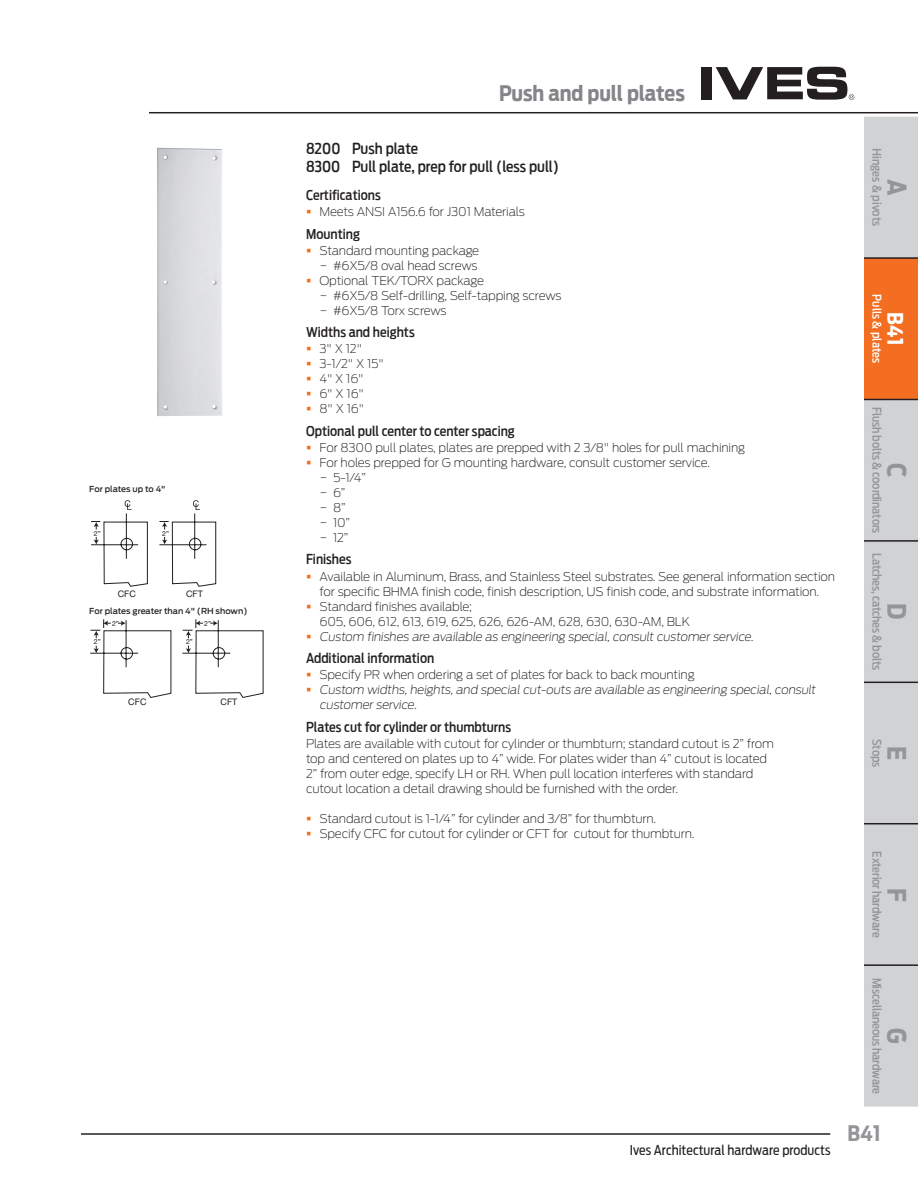
<style>
.page{position:relative;width:918px;height:1188px;background:#fff}
.page>*{position:absolute;margin:0;border:0;box-sizing:border-box;transform-origin:0 0}
.t1{font:700 25.5px "Antenna Cond";color:#939598}
.t2{font:700 21px "Antenna Cond";color:#838588}
.t3{font:700 21px "Antenna Cond";color:#fff}
.t4{font:700 21px "Antenna Cond";color:#939598}
.t5{font:500 15px/18px "Antenna Cond";color:#231f20}
.t6{font:500 13.5px "Antenna Cond";color:#231f20}
.t7{font:13.5px "Antenna Cond";color:#231f20}
.t8{font:200 12px/15px "Antenna";letter-spacing:-.015em;color:#231f20}
.t9{font:500 12px "Antenna Cond";letter-spacing:-.015em;color:#939598}
.t10{font:500 12px "Antenna Cond";color:#fff}
.t11{font:9px "Helvetica Neue";color:#231f20}
.t12{font:500 8.25px "Antenna";color:#231f20}
.t13{font:6.9px "Helvetica Neue";color:#231f20}
</style>
<div class="page">
<div style="left:864px;top:117px;width:54px;height:990px;background:#d1d2d4"></div>
<div style="left:864px;top:258px;width:54px;height:141px;background:#f36e21"></div>
<hr style="left:864px;top:257px;width:54px;height:2px;background:#231f20">
<hr style="left:864px;top:399px;width:54px;height:1px;background:#231f20">
<hr style="left:864px;top:540px;width:54px;height:2px;background:#231f20">
<hr style="left:864px;top:682px;width:54px;height:1px;background:#231f20">
<hr style="left:864px;top:823px;width:54px;height:1px;background:#231f20">
<hr style="left:864px;top:964px;width:54px;height:2px;background:#231f20">
<hr style="left:81px;top:1133px;width:749px;height:2px;background:#231f20">
<hr style="left:149px;top:112px;width:769px;height:1px;background:#231f20">
<div style="left:702px;top:67px;width:10px;height:32px;background:#231f20"></div>
<svg style="left:716px;top:67px;width:138px;height:33px"></svg>
<img style="left:157px;top:148px;width:65px;height:268px">
<svg style="left:90px;top:500px;width:173px;height:198px"></svg>
<p class="t12" style="left:89px;top:484px;width:78px">For plates up to 4"</p>
<p class="t13" style="left:94px;top:529px;width:8px">2”</p>
<p class="t11" style="left:118px;top:588px;width:20px">CFC</p>
<p class="t13" style="left:162px;top:529px;width:8px">2”</p>
<p class="t11" style="left:186px;top:588px;width:18px">CFT</p>
<p class="t12" style="left:89px;top:606px;width:160px">For plates greater than 4" (RH shown)</p>
<p class="t13" style="left:94px;top:638px;width:8px">2”</p>
<p class="t13" style="left:112px;top:619px;width:8px">2”</p>
<p class="t11" style="left:128px;top:697px;width:20px">CFC</p>
<p class="t13" style="left:186px;top:638px;width:8px">2”</p>
<p class="t13" style="left:204px;top:619px;width:8px">2”</p>
<p class="t11" style="left:221px;top:697px;width:18px">CFT</p>
<h2 class="t2" style="left:499px;top:81px;width:187px">Push and pull plates</h2>
<p class="t5" style="left:306px;top:139px;width:255px">8200 Push plate<br>8300 Pull plate, prep for pull (less pull)</p>
<p class="t6" style="left:306px;top:187px;width:76px">Certifications</p>
<p class="t8" style="left:320px;top:204px;width:207px">Meets ANSI A156.6 for J301 Materials</p>
<p class="t6" style="left:306px;top:226px;width:55px">Mounting</p>
<p class="t8" style="left:320px;top:243px;width:243px">Standard mounting package<br>− #6X5/8 oval head screws<br>Optional TEK/TORX package<br>− #6X5/8 Self-drilling, Self-tapping screws − #6X5/8 Torx screws</p>
<p class="t6" style="left:306px;top:324px;width:110px">Widths and heights</p>
<p class="t8" style="left:320px;top:342px;width:66px">3" X 12"<br>3-1/2" X 15"<br>4" X 16"<br>6" X 16"<br>8" X 16"</p>
<p class="t6" style="left:306px;top:423px;width:210px">Optional pull center to center spacing</p>
<p class="t8" style="left:320px;top:440px;width:427px">For 8300 pull plates, plates are prepped with 2 3/8" holes for pull machining<br>For holes prepped for G mounting hardware, consult customer service.<br>− 5-1/4”<br>− 6”<br>− 8”<br>− 10”<br>− 12”</p>
<p class="t6" style="left:306px;top:552px;width:47px">Finishes</p>
<p class="t8" style="left:320px;top:569px;width:517px">Available in Aluminum, Brass, and Stainless Steel substrates. See general information section for specific BHMA finish code, finish description, US finish code, and substrate information.<br>Standard finishes available;<br>605, 606, 612, 613, 619, 625, 626, 626-AM, 628, 630, 630-AM, BLK<br>Custom finishes are available as engineering special, consult customer service.</p>
<p class="t6" style="left:306px;top:650px;width:130px">Additional information</p>
<p class="t8" style="left:320px;top:667px;width:500px">Specify PR when ordering a set of plates for back to back mounting<br>Custom widths, heights, and special cut-outs are available as engineering special, consult customer service.</p>
<p class="t6" style="left:306px;top:719px;width:207px">Plates cut for cylinder or thumbturns</p>
<p class="t8" style="left:306px;top:736px;width:469px">Plates are available with cutout for cylinder or thumbturn; standard cutout is 2” from top and centered on plates up to 4” wide. For plates wider than 4” cutout is located 2” from outer edge, specify LH or RH. When pull location interferes with standard cutout location a detail drawing should be furnished with the order.</p>
<p class="t8" style="left:320px;top:811px;width:377px">Standard cutout is 1-1/4” for cylinder and 3/8” for thumbturn.<br>Specify CFC for cutout for cylinder or CFT for cutout for thumbturn.</p>
<p class="t9" style="left:884px;top:148px;width:79px;rotate:90deg">Hinges &amp; pivots</p>
<h1 class="t1" style="left:912px;top:179px;width:18px;rotate:90deg">A</h1>
<p class="t10" style="left:884px;top:294px;width:71px;rotate:90deg">Pulls &amp; plates</p>
<h2 class="t3" style="left:908px;top:312px;width:34px;rotate:90deg">B41</h2>
<p class="t9" style="left:884px;top:407px;width:128px;rotate:90deg">Flush bolts &amp; coordinators</p>
<h1 class="t1" style="left:912px;top:463px;width:16px;rotate:90deg">C</h1>
<p class="t9" style="left:884px;top:553px;width:119px;rotate:90deg">Latches, catches &amp; bolts</p>
<h1 class="t1" style="left:912px;top:603px;width:18px;rotate:90deg">D</h1>
<p class="t9" style="left:884px;top:739px;width:30px;rotate:90deg">Stops</p>
<h1 class="t1" style="left:912px;top:746px;width:16px;rotate:90deg">E</h1>
<p class="t9" style="left:884px;top:851px;width:88px;rotate:90deg">Exterior hardware</p>
<h1 class="t1" style="left:912px;top:888px;width:15px;rotate:90deg">F</h1>
<p class="t7" style="left:630px;top:1143px;width:202px">Ives Architectural hardware products</p>
<p class="t9" style="left:884px;top:978px;width:118px;rotate:90deg">Miscellaneous hardware</p>
<h1 class="t1" style="left:912px;top:1028px;width:17px;rotate:90deg">G</h1>
<h2 class="t4" style="left:848px;top:1121px;width:34px">B41</h2>
</div>
